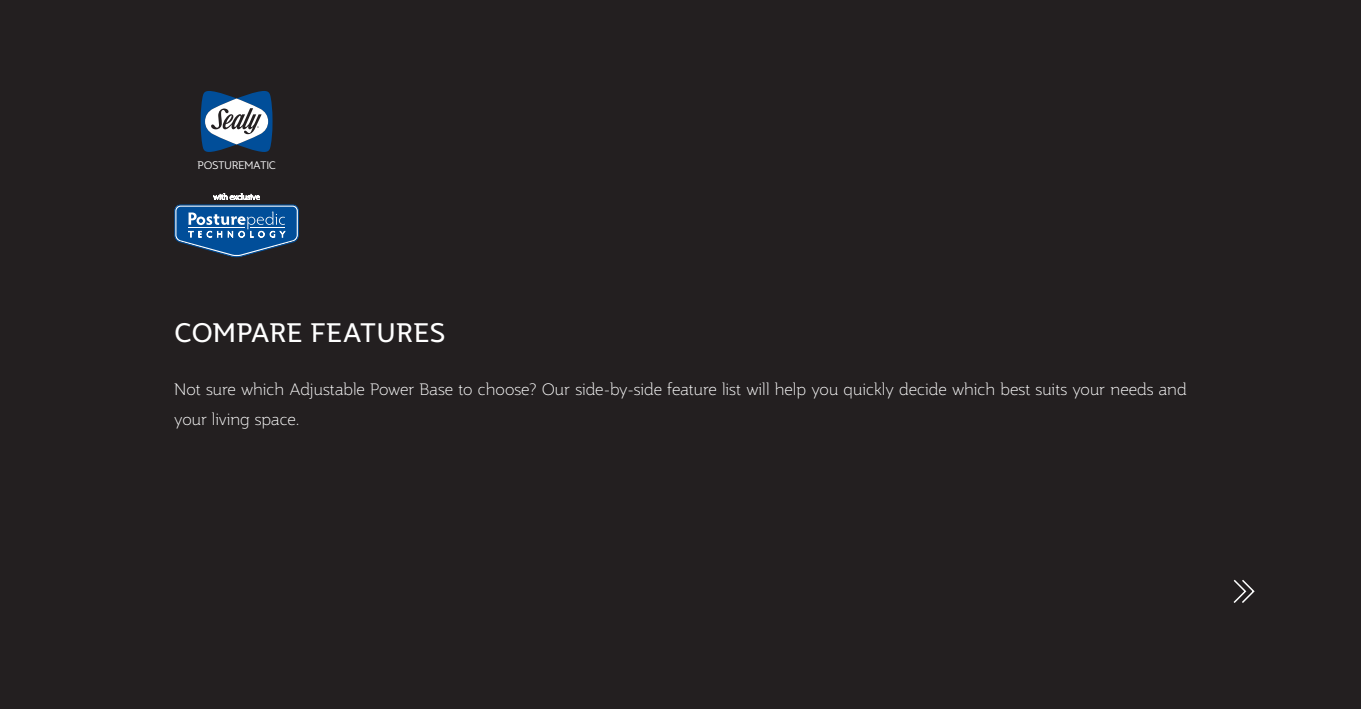
<style>
.page{position:relative;width:1361px;height:709px;background:#231f20}
.page>*{position:absolute;margin:0;border:0;box-sizing:border-box;transform-origin:0 0}
.t1{font:26px "Jotia";color:#fff}
.t2{font:100 16px/29.4px "Jotia";color:#fff}
.t3{font:300 10.6px "Jotia";letter-spacing:-.045em;color:#fff}
</style>
<div class="page">
<svg style="left:174px;top:193px;width:125px;height:64px"></svg>
<svg style="left:201px;top:91px;width:71px;height:61px;background:#6384a4"></svg>
<hr style="left:188px;top:227px;width:57px;height:1px;background:#fff">
<hr style="left:250px;top:227px;width:34px;height:1px;background:#fff">
<svg style="left:1233px;top:579px;width:22px;height:24px"></svg>
<p class="t3" style="left:197px;top:158px;width:80px">POSTUREMATIC</p>
<p class="t1" style="left:174px;top:315px;width:273px">COMPARE FEATURES</p>
<p class="t2" style="left:174px;top:374px;width:1014px">Not sure which Adjustable Power Base to choose? Our side-by-side feature list will help you quickly decide which best suits your needs and your living space.</p>
</div>
